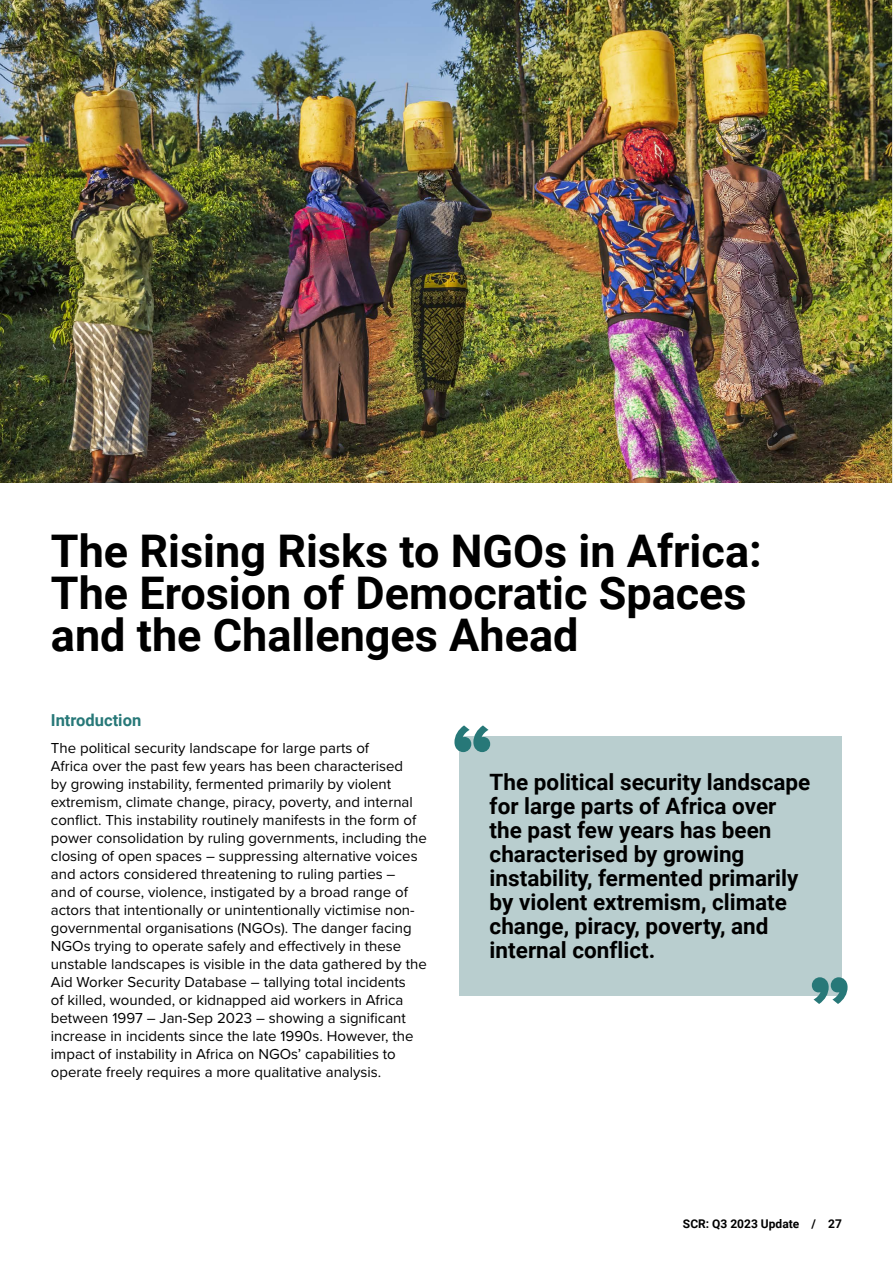
<style>
.page{position:relative;width:893px;height:1263px;background:#fff}
.page>*{position:absolute;margin:0;border:0;box-sizing:border-box;transform-origin:0 0}
.t1{font:900 76.5px "Proxima Nova";color:#277878}
.t2{font:700 45px/42px "Roboto";color:#000}
.t3{font:700 22.5px/24px "Roboto";color:#000}
.t4{font:700 16.5px "Roboto";color:#277878}
.t5{font:15px/18px "Proxima Nova";color:#000}
.t6{font:700 12px "Roboto";color:#000}
</style>
<div class="page">
<img style="left:0;top:0;width:891px;height:483px">
<div style="left:460px;top:737px;width:382px;height:259px;background:#b9cecf"></div>
<h2 class="t2" style="left:51px;top:529px;width:712px">The Rising Risks to NGOs in Africa:<br>The Erosion of Democratic Spaces and the Challenges Ahead</h2>
<p class="t4" style="left:51px;top:708px;width:92px">Introduction</p>
<p class="t5" style="left:51px;top:738px;width:377px">The political security landscape for large parts of<br>Africa over the past few years has been characterised<br>by growing instability, fermented primarily by violent extremism, climate change, piracy, poverty, and internal conflict. This instability routinely manifests in the form of power consolidation by ruling governments, including the closing of open spaces – suppressing alternative voices and actors considered threatening to ruling parties –<br>and of course, violence, instigated by a broad range of actors that intentionally or unintentionally victimise non&shy;governmental organisations (NGOs). The danger facing NGOs trying to operate safely and effectively in these unstable landscapes is visible in the data gathered by the Aid Worker Security Database – tallying total incidents<br>of killed, wounded, or kidnapped aid workers in Africa between 1997 – Jan-Sep 2023 – showing a significant increase in incidents since the late 1990s. However, the impact of instability in Africa on NGOs’ capabilities to operate freely requires a more qualitative analysis.</p>
<h1 class="t1" style="left:452px;top:695px;width:42px">“</h1>
<h3 class="t3" style="left:490px;top:769px;width:322px">The political security landscape for large parts of Africa over the past few years has been characterised by growing instability, fermented primarily by violent extremism, climate change, piracy, poverty, and internal conflict.</h3>
<h1 class="t1" style="left:809px;top:946px;width:42px">”</h1>
<p class="t6" style="left:683px;top:1215px;width:161px">SCR: Q3 2023 Update / 27</p>
</div>
